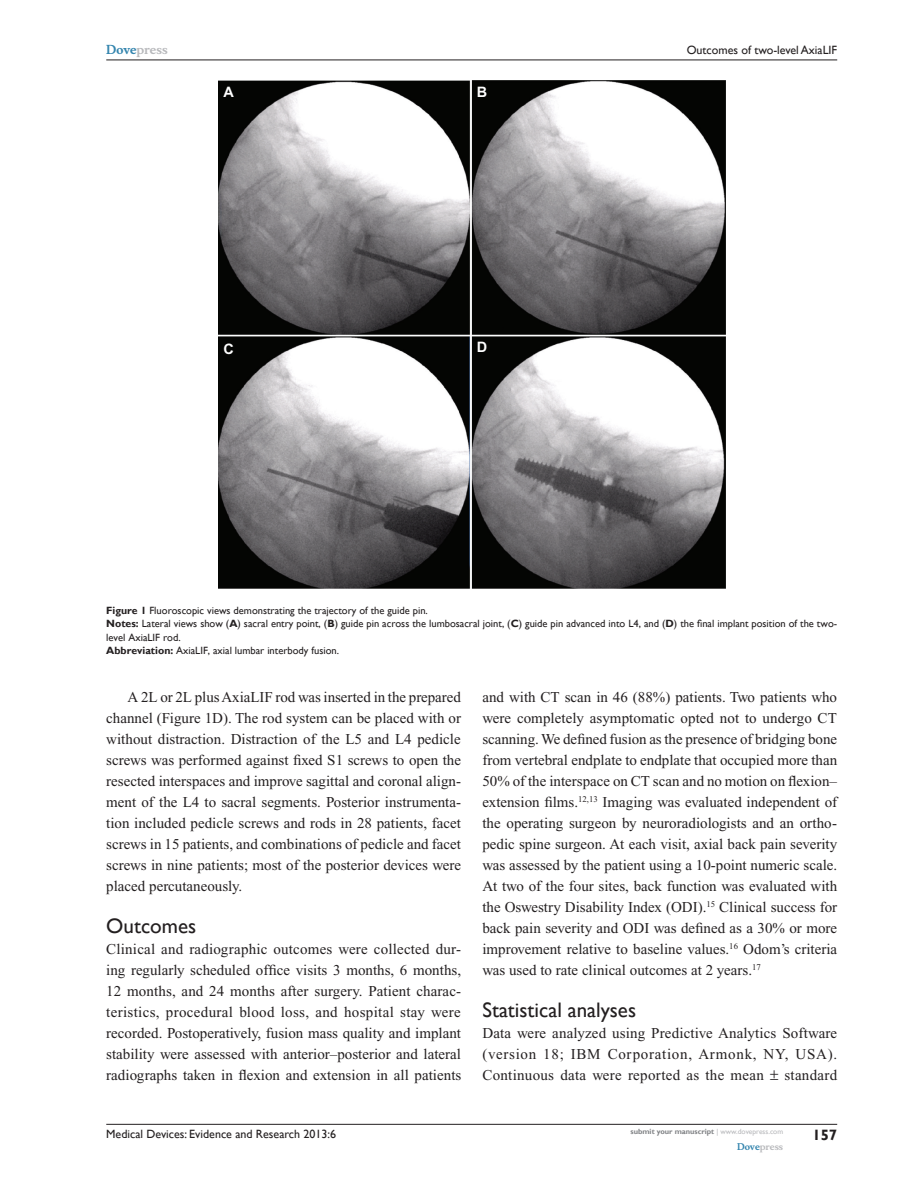
<style>
.page{position:relative;width:918px;height:1188px;background:#fff}
.page>*{position:absolute;margin:0;border:0;box-sizing:border-box;transform-origin:0 0}
.t1{font:21px "Gill Sans";color:#231f20}
.TxF{font:15px/21px "Times New Roman";color:#231f20;text-align:justify}
.Tx{font:15px/21px "Times New Roman";color:#231f20;text-align:justify}
.TxF-2{font:15px "Times New Roman";letter-spacing:.02em;color:#231f20}
.RunFolio-R{font:700 15px "Gill Sans";color:#231f20}
.t2{font:700 14.4px "Arial";color:#fff}
.RunF-R{font:12px "Gill Sans";color:#231f20}
.RunH-R{font:12px "Gill Sans";color:#231f20}
.RunH-Brand-R{font:700 12px "Musee";color:#b8b9bc}
.FC{font:10.5px/13.5px "Gill Sans";color:#231f20}
.RunF-Brand-R{font:700 9px "Musee";color:#b8b9bc}
.RunF-SubmityourMS-R{font:700 7.5px "Gill Sans";color:#808285}
.s1{color:#3485ae}
.s2{font-weight:700}
.s3{font-weight:400;color:#b8b9bc}
</style>
<div class="page">
<img style="left:218px;top:81px;width:507px;height:508px">
<hr style="left:106px;top:1124px;width:731px;height:1px;background:#231f20">
<hr style="left:106px;top:60px;width:731px;height:1px;background:#231f20">
<p class="RunH-Brand-R" style="left:106px;top:43px;width:63px"><span class="s1">Dove</span>press</p>
<p class="t2" style="left:223px;top:84px;width:12px">A</p>
<p class="t2" style="left:223px;top:340px;width:12px">C</p>
<p class="t2" style="left:477px;top:84px;width:12px">B</p>
<p class="t2" style="left:477px;top:339px;width:12px">D</p>
<p class="RunH-R" style="left:687px;top:43px;width:152px">Outcomes of two-level AxiaLI F</p>
<p class="FC" style="left:106px;top:604px;width:323px"><span class="s2">Figure 1</span> Fluoroscopic views demonstrating the trajectory of the guide pin.</p>
<p class="FC" style="left:106px;top:617px;width:732px"><span class="s2">Notes:</span> Lateral views show (<span class="s2">A</span>) sacral entry point, (<span class="s2">B</span>) guide pin across the lumbosacral joint, (<span class="s2">C</span>) guide pin advanced into L4, and (<span class="s2">D</span>) the final implant position of the two&shy;level AxiaLI F rod.</p>
<p class="FC" style="left:106px;top:644px;width:234px"><span class="s2">Abbreviation:</span> AxiaLI F, axial lumbar interbody fusion.</p>
<p class="Tx" style="left:106px;top:686px;width:356px;text-indent:21px">A 2L or 2L plus AxiaLIF rod was inserted in the prepared channel (Figure 1D). The rod system can be placed with or without distraction. Distraction of the L5 and L4 pedicle screws was performed against fixed S1 screws to open the resected interspaces and improve sagittal and coronal align&shy;ment of the L4 to sacral segments. Posterior instrumenta&shy;tion included pedicle screws and rods in 28 patients, facet screws in 15 patients, and combinations of pedicle and facet screws in nine patients; most of the posterior devices were placed percutaneously.</p>
<h2 class="t1" style="left:106px;top:913px;width:91px">Outcomes</h2>
<p class="TxF" style="left:106px;top:938px;width:357px">Clinical and radiographic outcomes were collected dur&shy;ing regularly scheduled office visits 3 months, 6 months, 12 months, and 24 months after surgery. Patient charac&shy;teristics, procedural blood loss, and hospital stay were recorded. Postoperatively, fusion mass quality and implant stability were assessed with anterior–posterior and lateral radiographs taken in flexion and extension in all patients</p>
<p class="RunF-R" style="left:106px;top:1127px;width:231px">Medical Devices: Evidence and Research 2013:6</p>
<p class="TxF" style="left:482px;top:686px;width:356px">and with CT scan in 46 (88%) patients. Two patients who were completely asymptomatic opted not to undergo CT scanning. We defined fusion as the presence of bridging bone from vertebral endplate to endplate that occupied more than 50% of the interspace on CT scan and no motion on flexion– extension films.<sup>12,13</sup> Imaging was evaluated independent of the operating surgeon by neuroradiologists and an ortho&shy;pedic spine surgeon. At each visit, axial back pain severity was assessed by the patient using a 10-point numeric scale.<br>At two of the four sites, back function was evaluated with the Oswestry Disability Index (ODI).<sup>15</sup> Clinical success for back pain severity and ODI was defined as a 30% or more improvement relative to baseline values.<sup>16</sup> Odom’s criteria was used to rate clinical outcomes at 2 years.<sup>17</sup></p>
<h2 class="t1" style="left:482px;top:997px;width:155px">Statistical analyses</h2>
<p class="TxF" style="left:482px;top:1022px;width:356px">Data were analyzed using Predictive Analytics Software (version 18; IBM Corporation, Armonk, NY, USA).<br>Continuous data were reported as the mean</p>
<p class="TxF-2" style="left:784px;top:1066px;width:54px">standard</p>
<p class="RunF-SubmityourMS-R" style="left:631px;top:1127px;width:154px">submit your manuscript <span class="s3">| www.dovepress.com</span></p>
<p class="RunF-Brand-R" style="left:737px;top:1141px;width:48px"><span class="s1">Dove</span>press</p>
<p class="RunFolio-R" style="left:812px;top:1126px;width:26px">157</p>
</div>
